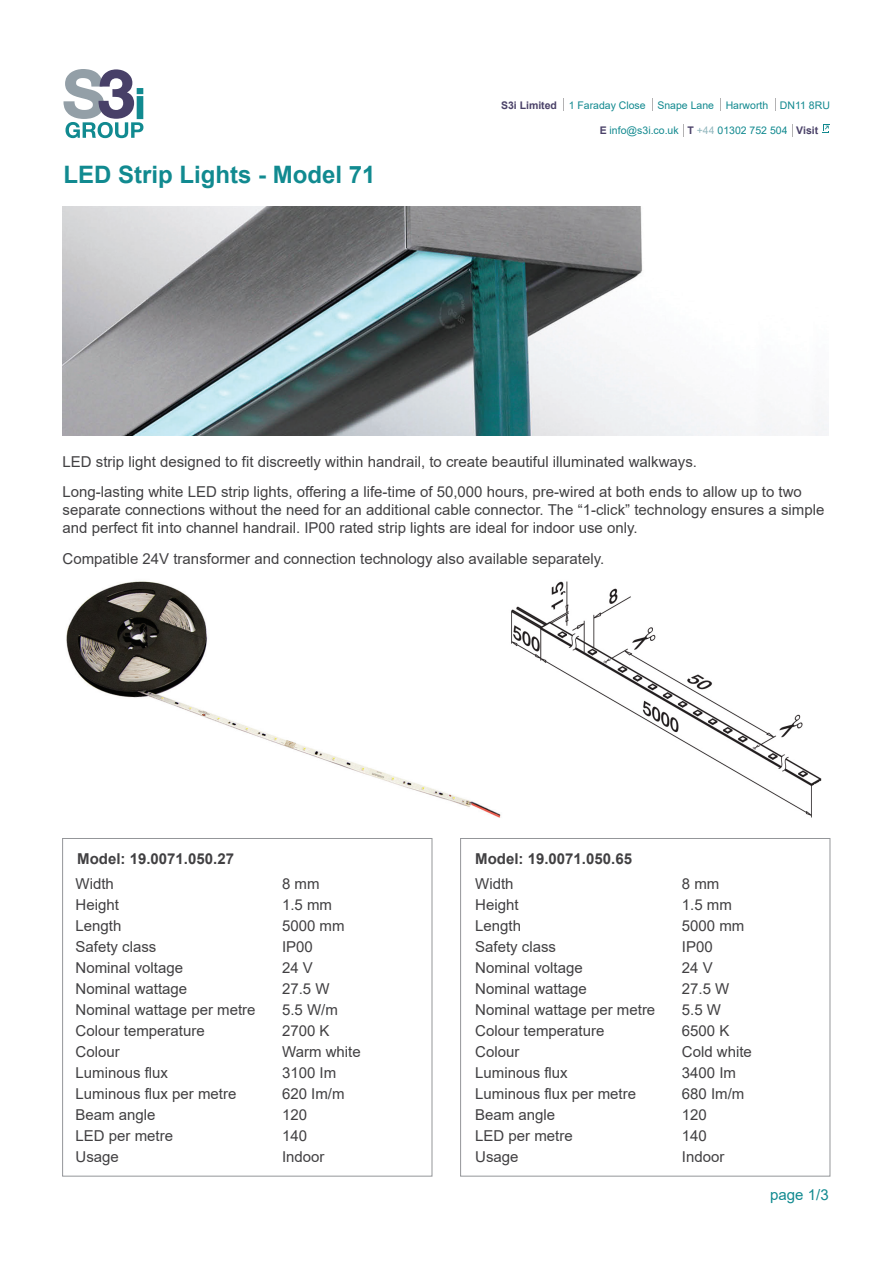
<style>
.page{position:relative;width:893px;height:1263px;background:#fff}
.page>*{position:absolute;margin:0;border:0;box-sizing:border-box;transform-origin:0 0}
.t1{font:700 24px "Arial";color:#118a90}
.t2{font:15px/21px "Arial";color:#414042}
.t3{font:700 15px "Arial";color:#414042}
.t4{font:15px "Arial";color:#118a90}
.t5{font:10.5px "Arial";color:#11898f}
.s1{font-weight:700;color:#4a4168}
.s2{color:#92b7be}
</style>
<div class="page">
<img style="left:511px;top:581px;width:311px;height:237px">
<img style="left:66px;top:581px;width:435px;height:237px">
<svg style="left:63px;top:69px;width:80px;height:69px"></svg>
<div style="left:62px;top:838px;width:370px;height:338px;border:1px solid #949699"></div>
<div style="left:460px;top:838px;width:370px;height:338px;border:1px solid #949699"></div>
<img style="left:63px;top:207px;width:765px;height:229px">
<svg style="left:775px;top:98px;width:1px;height:13px"></svg>
<svg style="left:652px;top:98px;width:1px;height:13px"></svg>
<svg style="left:720px;top:98px;width:1px;height:13px"></svg>
<svg style="left:563px;top:98px;width:1px;height:13px"></svg>
<svg style="left:683px;top:124px;width:1px;height:13px"></svg>
<svg style="left:792px;top:124px;width:1px;height:13px"></svg>
<svg style="left:823px;top:125px;width:6px;height:7px"></svg>
<h1 class="t1" style="left:64px;top:158px;width:314px">LED Strip Lights - Model 71</h1>
<p class="t5" style="left:501px;top:98px;width:330px"><span class="s1">S3i Limited</span> 1 Faraday Close Snape Lane Harworth DN11 8RU</p>
<p class="t5" style="left:600px;top:123px;width:220px"><span class="s1">E</span> info@s3i.co.uk <span class="s1">T</span> <span class="s2">+44</span> 01302 752 504 <span class="s1">Visit</span></p>
<p class="t2" style="left:63px;top:446px;width:741px;line-height:30px">LED strip light designed to fit discreetly within handrail, to create beautiful illuminated walkways.<br>Long-lasting white LED strip lights, offering a life-time of 50,000 hours, pre-wired at both ends to allow up to two</p>
<p class="t2" style="left:63px;top:500px;width:763px;line-height:18px">separate connections without the need for an additional cable connector. The “1-click” technology ensures a simple and perfect fit into channel handrail. IP00 rated strip lights are ideal for indoor use only.</p>
<p class="t2" style="left:63px;top:548px;width:543px">Compatible 24V transformer and connection technology also available separately.</p>
<p class="t3" style="left:77px;top:848px;width:158px">Model: 19.0071.050.27</p>
<p class="t3" style="left:475px;top:848px;width:158px">Model: 19.0071.050.65</p>
<p class="t2" style="left:76px;top:873px;width:182px">Width<br>Height<br>Length<br>Safety class<br>Nominal voltage<br>Nominal wattage<br>Nominal wattage per metre<br>Colour temperature<br>Colour<br>Luminous flux<br>Luminous flux per metre<br>Beam angle<br>LED per metre<br>Usage</p>
<p class="t2" style="left:282px;top:873px;width:80px">8 mm<br>1.5 mm<br>5000 mm<br>IP00<br>24 V<br>27.5 W<br>5.5 W/m<br>2700 K<br>Warm white<br>3100 Im<br>620 Im/m<br>120<br>140<br>Indoor</p>
<p class="t2" style="left:475px;top:873px;width:182px">Width<br>Height<br>Length<br>Safety class<br>Nominal voltage<br>Nominal wattage<br>Nominal wattage per metre<br>Colour temperature<br>Colour<br>Luminous flux<br>Luminous flux per metre<br>Beam angle<br>LED per metre<br>Usage</p>
<p class="t2" style="left:682px;top:873px;width:72px">8 mm<br>1.5 mm<br>5000 mm<br>IP00<br>24 V<br>27.5 W<br>5.5 W<br>6500 K<br>Cold white<br>3400 Im<br>680 Im/m<br>120<br>140<br>Indoor</p>
<p class="t4" style="left:770px;top:1184px;width:60px">page 1/3</p>
</div>
